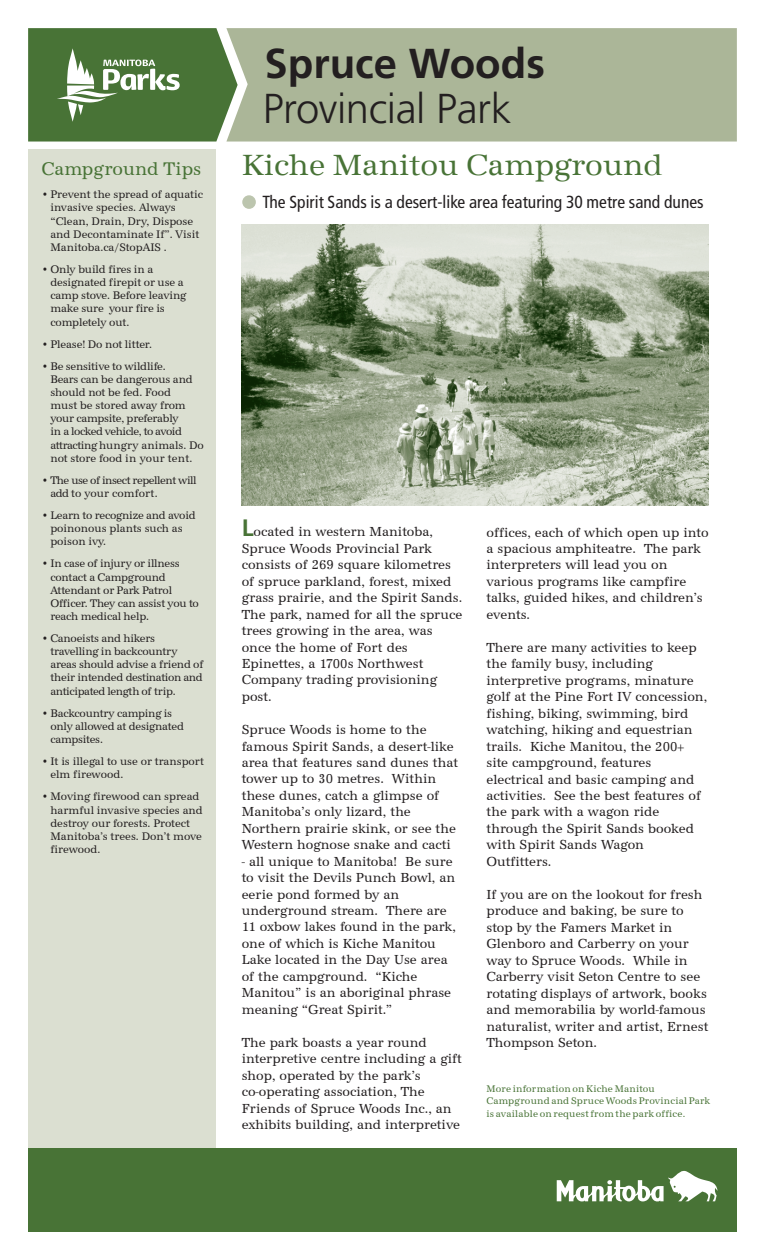
<style>
.page{position:relative;width:765px;height:1260px;background:#fff}
.page>*{position:absolute;margin:0;border:0;box-sizing:border-box;transform-origin:0 0}
.t1{font:300 41.88px "Frutiger";letter-spacing:-.01em;color:#231f20}
.t2{font:700 41.88px "Frutiger";color:#231f20}
.t3{font:30px "URW Antiqua T";color:#487336}
.t4{font:18.75px "URW Antiqua T Regu Narr";color:#487336}
.t5{font:condensed 17.5px "Frutiger";color:#231f20}
.t6{font:13.5px/16.5px "URW Antiqua T Regu Narr";color:#231f20}
.t7{font:11.25px/13.1px "URW Antiqua T Regu Narr";letter-spacing:-.015em;color:#231f20}
.t8{font:11.25px/13.1px "URW Antiqua T Regu Narr";letter-spacing:-.04em;color:#231f20}
.t9{font:9.88px/12.5px "URW Antiqua T Regu Narr";letter-spacing:.02em;color:#487336}
.s1{font-family:"Frutiger";font-weight:700;font-size:23.75px;color:#487336}
</style>
<div class="page">
<div style="left:238px;top:28px;width:499px;height:114px;background:#abb698"></div>
<div style="left:28px;top:149px;width:188px;height:1042px;background:#dbdfd1"></div>
<div style="left:28px;top:1149px;width:709px;height:83px;background:#487336"></div>
<div style="left:242px;top:195px;width:14px;height:14px;background:#bcc5ae;border-radius:50%"></div>
<svg style="left:28px;top:28px;width:210px;height:114px;background:#608550"></svg>
<img style="left:242px;top:225px;width:467px;height:280px">
<svg style="left:557px;top:1170px;width:161px;height:32px"></svg>
<h3 class="t4" style="left:42px;top:158px;width:161px">Campground Tips</h3>
<p class="t7" style="left:50px;top:188px;width:154px;text-indent:-9px">•Prevent the spread of aquatic invasive species. Always “Clean, Drain, Dry, Dispose and Decontaminate If”. Visit<br>Manitoba.ca/StopAIS .</p>
<p class="t7" style="left:50px;top:263px;width:138px;text-indent:-9px">• Only build fires in a designated firepit or use a camp stove. Before leaving make sure your fire is completely out.</p>
<p class="t7" style="left:42px;top:337px;width:112px">• Please! Do not litter.</p>
<p class="t7" style="left:50px;top:359px;width:155px;text-indent:-9px">• Be sensitive to wildlife.<br>Bears can be dangerous and should not be fed. Food<br>must be stored away from your campsite, preferably<br>in a locked vehicle, to avoid attracting hungry animals. Do not store food in your tent.</p>
<p class="t8" style="left:50px;top:473px;width:148px;text-indent:-9px">• The use of insect repellent will add to your comfort.</p>
<p class="t7" style="left:50px;top:509px;width:147px;text-indent:-9px">• Learn to recognize and avoid poinonous plants such as poison ivy.</p>
<p class="t7" style="left:50px;top:557px;width:150px;text-indent:-9px">• In case of injury or illness contact a Campground<br>Attendant or Park Patrol<br>Officer. They can assist you to reach medical help.</p>
<p class="t7" style="left:50px;top:632px;width:155px;text-indent:-9px">• Canoeists and hikers travelling in backcountry areas should advise a friend of their intended destination and anticipated length of trip.</p>
<p class="t7" style="left:50px;top:706px;width:135px;text-indent:-9px">• Backcountry camping is only allowed at designated campsites.</p>
<p class="t7" style="left:50px;top:755px;width:155px;text-indent:-9px">•It is illegal to use or transport elm firewood.</p>
<p class="t7" style="left:50px;top:790px;width:154px;text-indent:-9px">•Moving firewood can spread harmful invasive species and destroy our forests. Protect<br>Manitoba’s trees. Don’t move firewood.</p>
<h1 class="t2" style="left:265px;top:39px;width:282px">Spruce Woods</h1>
<h1 class="t1" style="left:263px;top:85px;width:250px">Provincial Park</h1>
<h2 class="t3" style="left:242px;top:148px;width:423px">Kiche Manitou Campground</h2>
<p class="t5" style="left:262px;top:192px;width:443px">The Spirit Sands is a desert-like area featuring 30 metre sand dunes</p>
<p class="t6" style="left:242px;top:524px;width:222px"><span class="s1">L</span>ocated in western Manitoba,<br>Spruce Woods Provincial Park consists of 269 square kilometres of spruce parkland, forest, mixed grass prairie, and the Spirit Sands.<br>The park, named for all the spruce trees growing in the area, was once the home of Fort des<br>Epinettes, a 1700s Northwest<br>Company trading provisioning post.</p>
<p class="t6" style="left:242px;top:721px;width:218px">Spruce Woods is home to the famous Spirit Sands, a desert-like area that features sand dunes that tower up to 30 metres. Within these dunes, catch a glimpse of<br>Manitoba’s only lizard, the<br>Northern prairie skink, or see the<br>Western hognose snake and cacti</p>
<p class="t6" style="left:242px;top:853px;width:216px">- all unique to Manitoba! Be sure to visit the Devils Punch Bowl, an eerie pond formed by an underground stream. There are<br>11 oxbow lakes found in the park, one of which is Kiche Manitou<br>Lake located in the Day Use area of the campground. “Kiche<br>Manitou” is an aboriginal phrase meaning “Great Spirit.”</p>
<p class="t6" style="left:242px;top:1034px;width:222px">The park boasts a year round interpretive centre including a gift shop, operated by the park’s co-operating association, The<br>Friends of Spruce Woods Inc., an exhibits building, and interpretive</p>
<p class="t6" style="left:487px;top:524px;width:224px">offices, each of which open up into a spacious amphiteatre. The park interpreters will lead you on various programs like campfire talks, guided hikes, and children’s events.</p>
<p class="t6" style="left:487px;top:639px;width:222px">There are many activities to keep the family busy, including interpretive programs, minature golf at the Pine Fort IV concession, fishing, biking, swimming, bird watching, hiking and equestrian trails. Kiche Manitou, the 200+ site campground, features electrical and basic camping and activities. See the best features of the park with a wagon ride through the Spirit Sands booked with Spirit Sands Wagon<br>Outfitters.</p>
<p class="t6" style="left:487px;top:886px;width:223px">If you are on the lookout for fresh produce and baking, be sure to stop by the Famers Market in<br>Glenboro and Carberry on your way to Spruce Woods. While in<br>Carberry visit Seton Centre to see rotating displays of artwork, books and memorabilia by world-famous naturalist, writer and artist, Ernest<br>Thompson Seton.</p>
<p class="t9" style="left:486px;top:1082px;width:225px">More information on Kiche Manitou<br>Campground and Spruce Woods Provincial Park is available on request from the park office.</p>
</div>
